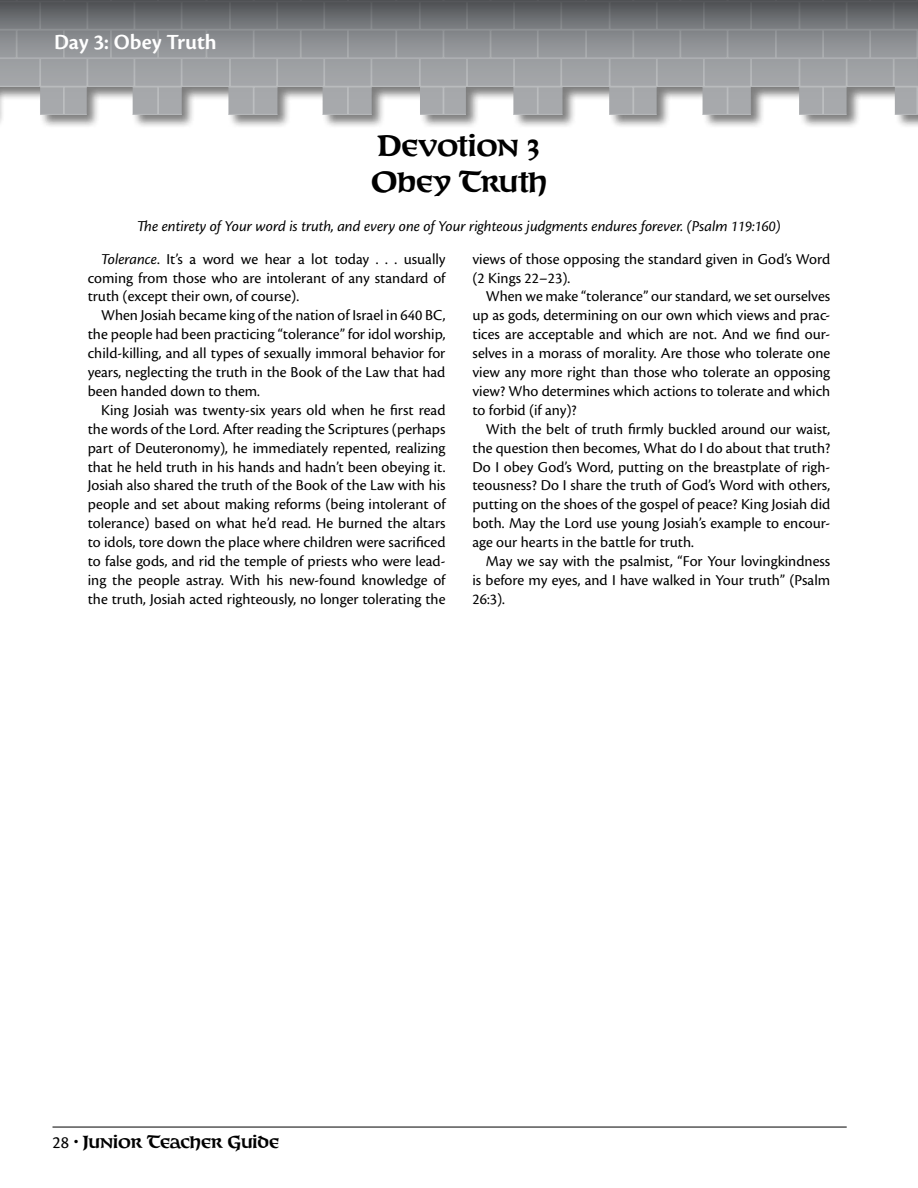
<style>
.page{position:relative;width:918px;height:1188px;background:#fff}
.page>*{position:absolute;margin:0;border:0;box-sizing:border-box;transform-origin:0 0}
.t1{font:700 30px/36px "Connemara Old Style Pro";color:#000}
.t2{font:600 22.5px "Cronos Pro";color:#fff}
.t3{font:700 18px "Connemara Old Style Pro";color:#000}
.t4{font:15.75px/18.9px "Cronos Pro";color:#000;text-align:justify}
.t5{font:italic 15.75px/32.4px "Cronos Pro";color:#000}
.s1{font-style:normal}
.s2{font-family:"Cronos Pro";font-weight:400}
</style>
<div class="page">
<svg style="left:0;top:0;width:917px;height:126px;background:#9a9c9f"></svg>
<svg style="left:917px;top:0;width:1px;height:126px"></svg>
<hr style="left:52px;top:1127px;width:795px;height:1px;background:#000">
<h2 class="t2" style="left:54px;top:29px;width:164px">Day 3: Obey Truth</h2>
<h1 class="t1" style="left:371px;top:130px;width:178px">Devotion 3<br>Obey Truth</h1>
<p class="t5" style="left:101px;top:210px;width:681px;text-indent:36px">The entirety of Your word is truth, and every one of Your righteous judgments endures forever. (Psalm 119:160)<br>Tolerance<span class="s1">. It’s a word we hear a lot today . . . usually</span></p>
<p class="t4" style="left:88px;top:268px;width:359px">coming from those who are intolerant of any standard of truth (except their own, of course).</p>
<p class="t4" style="left:88px;top:306px;width:359px;text-indent:13px">When Josiah became king of the nation of Israel in 640 BC, the people had been practicing “tolerance” for idol worship, child-killing, and all types of sexually immoral behavior for years, neglecting the truth in the Book of the Law that had been handed down to them.</p>
<p class="t4" style="left:88px;top:401px;width:359px;text-indent:13px">King Josiah was twenty-six years old when he first read the words of the Lord. After reading the Scriptures (perhaps part of Deuteronomy), he immediately repented, realizing that he held truth in his hands and hadn’t been obeying it.<br>Josiah also shared the truth of the Book of the Law with his people and set about making reforms (being intolerant of tolerance) based on what he’d read. He burned the altars to idols, tore down the place where children were sacrificed to false gods, and rid the temple of priests who were lead&shy;ing the people astray. With his new-found knowledge of the truth, Josiah acted righteously, no longer tolerating the</p>
<p class="t4" style="left:473px;top:249px;width:359px">views of those opposing the standard given in God’s Word (2 Kings 22–23).</p>
<p class="t4" style="left:473px;top:287px;width:359px;text-indent:13px">When we make “tolerance” our standard, we set ourselves up as gods, determining on our own which views and prac&shy;tices are acceptable and which are not. And we find our&shy;selves in a morass of morality. Are those who tolerate one view any more right than those who tolerate an opposing view? Who determines which actions to tolerate and which to forbid (if any)?</p>
<p class="t4" style="left:473px;top:419px;width:359px;text-indent:13px">With the belt of truth firmly buckled around our waist, the question then becomes, What do I do about that truth?<br>Do I obey God’s Word, putting on the breastplate of righ&shy;teousness? Do I share the truth of God’s Word with others, putting on the shoes of the gospel of peace? King Josiah did both. May the Lord use young Josiah’s example to encour&shy;age our hearts in the battle for truth.</p>
<p class="t4" style="left:473px;top:552px;width:359px;text-indent:13px">May we say with the psalmist, “For Your lovingkindness is before my eyes, and I have walked in Your truth” (Psalm 26:3).</p>
<p class="t3" style="left:52px;top:1130px;width:228px"><span class="s2">28</span> • Junior Teacher Guide</p>
</div>
